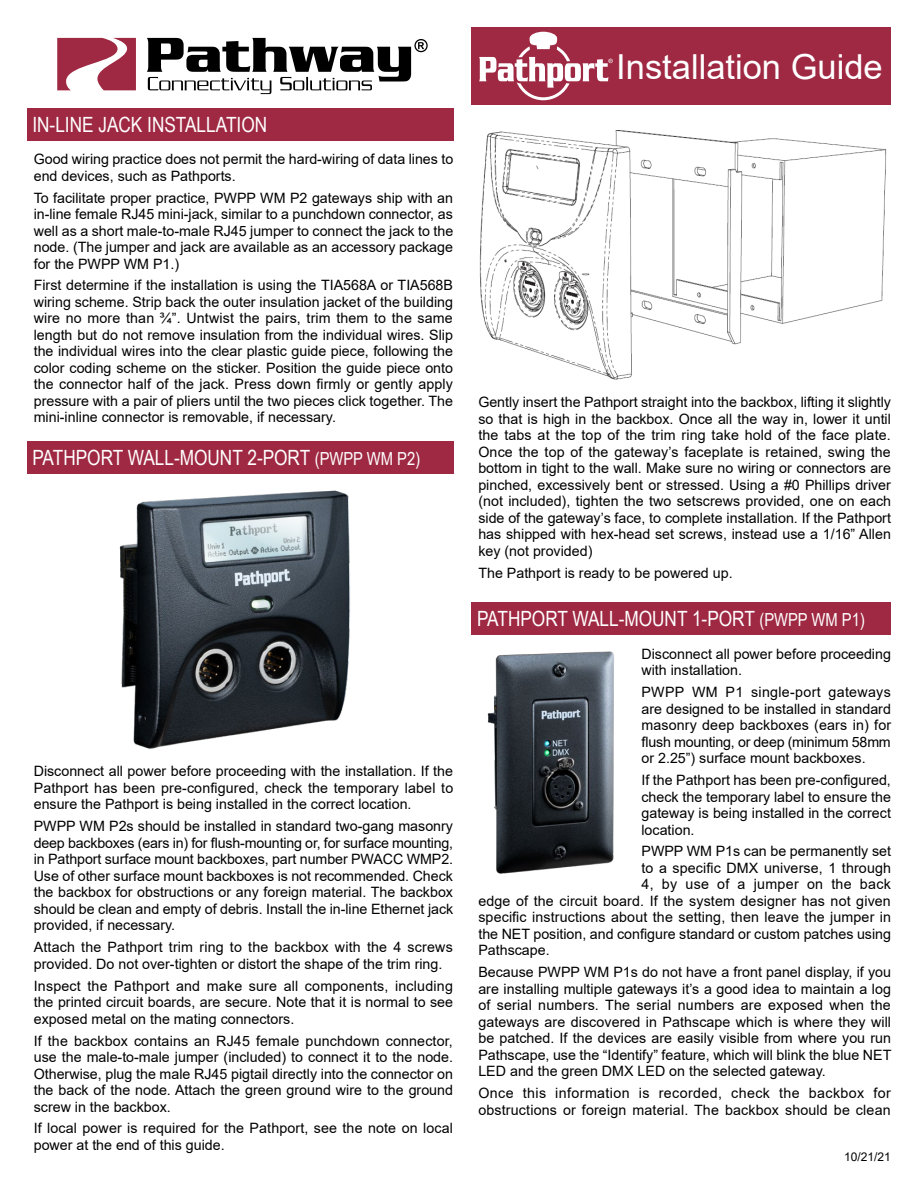
<style>
.page{position:relative;width:918px;height:1188px;background:#fff}
.page>*{position:absolute;margin:0;border:0;box-sizing:border-box;transform-origin:0 0}
.t1{font:34.5px "Arial";color:#fff}
.t2{font:21px "Arial Narrow";color:#fff}
.Paragraph_Style25{font:14.25px/16.5px "Arial";color:#000;text-align:justify}
.Paragraph_Style25-2{font:14.25px "Arial";letter-spacing:.025em;color:#000}
.t3{font:12px "Arial";color:#000}
.s1{font-size:18px}
</style>
<div class="page">
<div style="left:472px;top:27px;width:419px;height:78px;background:#9f2943"></div>
<div style="left:27px;top:108px;width:426px;height:32px;background:#9f2943"></div>
<div style="left:27px;top:442px;width:426px;height:32px;background:#9f2943"></div>
<div style="left:472px;top:603px;width:419px;height:32px;background:#9f2943"></div>
<svg style="left:57px;top:38px;width:79px;height:52px"></svg>
<svg style="left:147px;top:38px;width:281px;height:56px"></svg>
<svg style="left:479px;top:32px;width:134px;height:68px"></svg>
<img style="left:119px;top:490px;width:231px;height:259px">
<img style="left:479px;top:130px;width:408px;height:250px">
<img style="left:487px;top:651px;width:127px;height:223px">
<p class="t2" style="left:32px;top:109px;width:236px">IN-LINE JACK INSTALLATION</p>
<p class="Paragraph_Style25" style="left:34px;top:151px;width:421px">Good wiring practice does not permit the hard-wiring of data lines to end devices, such as Pathports.</p>
<p class="Paragraph_Style25" style="left:34px;top:189px;width:421px">To facilitate proper practice, PWPP WM P2 gateways ship with an in-line female RJ45 mini-jack, similar to a punchdown connector, as well as a short male-to-male RJ45 jumper to connect the jack to the node. (The jumper and jack are available as an accessory package for the PWPP WM P1.)</p>
<p class="Paragraph_Style25" style="left:34px;top:277px;width:421px">First determine if the installation is using the TIA568A or TIA568B wiring scheme. Strip back the outer insulation jacket of the building wire no more than ¾”. Untwist the pairs, trim them to the same length but do not remove insulation from the individual wires. Slip the individual wires into the clear plastic guide piece, following the color coding scheme on the sticker. Position the guide piece onto the connector half of the jack. Press down firmly or gently apply pressure with a pair of pliers until the two pieces click together. The mini-inline connector is removable, if necessary.</p>
<p class="t2" style="left:32px;top:443px;width:389px">PATHPORT WALL-MOUNT 2-PORT <span class="s1">(PWPP WM P2)</span></p>
<p class="Paragraph_Style25" style="left:34px;top:763px;width:421px">Disconnect all power before proceeding with the installation. If the Pathport has been pre-configured, check the temporary label to ensure the Pathport is being installed in the correct location.</p>
<p class="Paragraph_Style25" style="left:34px;top:818px;width:421px">PWPP WM P2s should be installed in standard two-gang masonry deep backboxes (ears in) for flush-mounting or, for surface mounting, in Pathport surface mount backboxes, part number PWACC WMP2.<br>Use of other surface mount backboxes is not recommended. Check the backbox for obstructions or any foreign material. The backbox should be clean and empty of debris. Install the in-line Ethernet jack provided, if necessary.</p>
<p class="Paragraph_Style25" style="left:34px;top:939px;width:421px">Attach the Pathport trim ring to the backbox with the 4 screws provided. Do not over-tighten or distort the shape of the trim ring.</p>
<p class="Paragraph_Style25" style="left:34px;top:977px;width:421px">Inspect the Pathport and make sure all components, including the printed circuit boards, are secure. Note that it is normal to see exposed metal on the mating connectors.</p>
<p class="Paragraph_Style25" style="left:34px;top:1032px;width:421px">If the backbox contains an RJ45 female punchdown connector, use the male-to-male jumper (included) to connect it to the node.<br>Otherwise, plug the male RJ45 pigtail directly into the connector on the back of the node. Attach the green ground wire to the ground screw in the backbox.</p>
<p class="Paragraph_Style25" style="left:34px;top:1120px;width:421px">If local power is required for the Pathport, see the note on local power at the end of this guide.</p>
<h1 class="t1" style="left:616px;top:43px;width:268px">Installation Guide</h1>
<p class="Paragraph_Style25" style="left:478px;top:394px;width:414px">Gently insert the Pathport straight into the backbox, lifting it slightly so that is high in the backbox. Once all the way in, lower it until the tabs at the top of the trim ring take hold of the face plate.<br>Once the top of the gateway’s faceplate is retained, swing the bottom in tight to the wall. Make sure no wiring or connectors are pinched, excessively bent or stressed. Using a #0 Phillips driver (not included), tighten the two setscrews provided, one on each side of the gateway’s face, to complete installation. If the Pathport has shipped with hex-head set screws, instead use a 1/16” Allen key (not provided)</p>
<p class="Paragraph_Style25" style="left:478px;top:564px;width:256px">The Pathport is ready to be powered up.</p>
<p class="t2" style="left:477px;top:604px;width:389px">PATHPORT WALL-MOUNT 1-PORT <span class="s1">(PWPP WM P1)</span></p>
<p class="Paragraph_Style25" style="left:642px;top:645px;width:251px">Disconnect all power before proceeding with installation.</p>
<p class="Paragraph_Style25" style="left:642px;top:684px;width:251px">PWPP WM P1 single-port gateways are designed to be installed in standard masonry deep backboxes (ears in) for flush mounting, or deep (minimum 58mm or 2.25”) surface mount backboxes.</p>
<p class="Paragraph_Style25" style="left:642px;top:772px;width:251px">If the Pathport has been pre-configured, check the temporary label to ensure the gateway is being installed in the correct location.</p>
<p class="Paragraph_Style25" style="left:642px;top:843px;width:251px">PWPP WM P1s can be permanently set</p>
<p class="Paragraph_Style25" style="left:642px;top:860px;width:251px">to a specific DMX universe, 1 through</p>
<p class="Paragraph_Style25-2" style="left:642px;top:875px;width:251px">4, by use of a jumper on the back</p>
<p class="Paragraph_Style25" style="left:478px;top:893px;width:414px">edge of the circuit board. If the system designer has not given</p>
<p class="Paragraph_Style25" style="left:478px;top:909px;width:414px">specific instructions about the setting, then leave the jumper in</p>
<p class="Paragraph_Style25" style="left:478px;top:926px;width:414px">the NET position, and configure standard or custom patches using</p>
<p class="Paragraph_Style25" style="left:478px;top:942px;width:73px">Pathscape.</p>
<p class="Paragraph_Style25" style="left:478px;top:964px;width:415px">Because PWPP WM P1s do not have a front panel display, if you are installing multiple gateways it’s a good idea to maintain a log of serial numbers. The serial numbers are exposed when the gateways are discovered in Pathscape which is where they will be patched. If the devices are easily visible from where you run Pathscape, use the “Identify” feature, which will blink the blue NET LED and the green DMX LED on the selected gateway.</p>
<p class="Paragraph_Style25" style="left:478px;top:1085px;width:414px">Once this information is recorded, check the backbox for obstructions or foreign material. The backbox should be clean</p>
<p class="t3" style="left:844px;top:1148px;width:48px">10/21/21</p>
</div>
